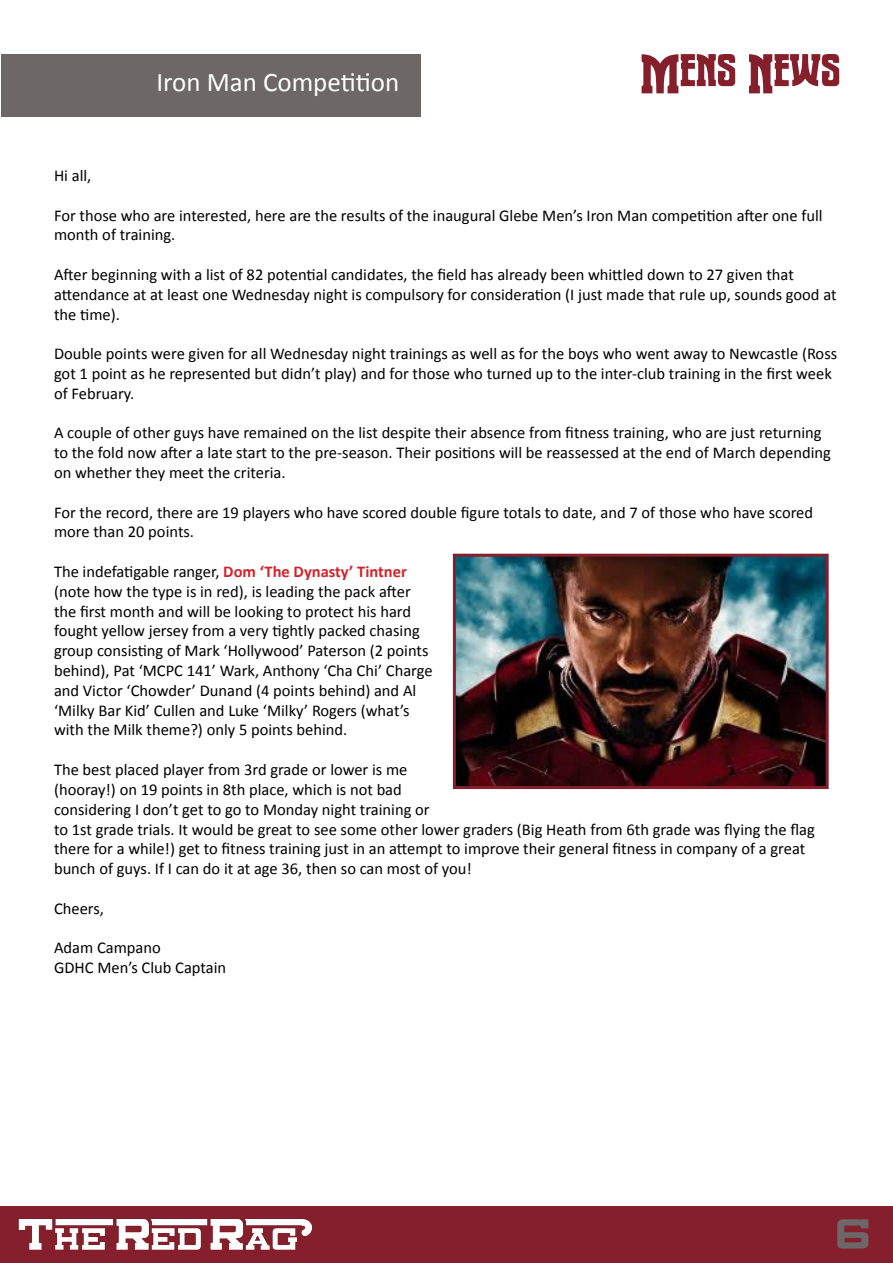
<style>
.page{position:relative;width:893px;height:1263px;background:#fff}
.page>*{position:absolute;margin:0;border:0;box-sizing:border-box;transform-origin:0 0}
.t1{font:54px "Warmonger BB";color:#851f2c}
.t2{font:36px "Canarsie Slab JL";color:#6d6767}
.t3{font:27px "Calibri";color:#fff}
.t4{font:16.5px/19.8px "Calibri";color:#000}
.s1{font-weight:700;color:#d2232a}
</style>
<div class="page">
<div style="left:0;top:1206px;width:893px;height:57px;background:#851f2c"></div>
<img style="left:18px;top:1218px;width:294px;height:32px">
<div style="left:1px;top:54px;width:420px;height:62px;background:#6d6767"></div>
<img style="left:457px;top:558px;width:368px;height:227px">
<div style="left:453px;top:554px;width:376px;height:235px;border:3px solid #851f2c"></div>
<h3 class="t3" style="left:156px;top:65px;width:244px">Iron Man Competition</h3>
<h1 class="t1" style="left:640px;top:47px;width:202px">Mens News</h1>
<p class="t4" style="left:54px;top:166px;width:39px">Hi all,</p>
<p class="t4" style="left:54px;top:205px;width:770px">For those who are interested, here are the results of the inaugural Glebe Men’s Iron Man competition after one full month of training.</p>
<p class="t4" style="left:54px;top:265px;width:784px">After beginning with a list of 82 potential candidates, the field has already been whittled down to 27 given that attendance at at least one Wednesday night is compulsory for consideration (I just made that rule up, sounds good at the time).</p>
<p class="t4" style="left:54px;top:344px;width:785px">Double points were given for all Wednesday night trainings as well as for the boys who went away to Newcastle (Ross got 1 point as he represented but didn’t play) and for those who turned up to the inter-club training in the first week of February.</p>
<p class="t4" style="left:54px;top:423px;width:778px">A couple of other guys have remained on the list despite their absence from fitness training, who are just returning to the fold now after a late start to the pre-season. Their positions will be reassessed at the end of March depending on whether they meet the criteria.</p>
<p class="t4" style="left:54px;top:502px;width:761px">For the record, there are 19 players who have scored double figure totals to date, and 7 of those who have scored more than 20 points.</p>
<p class="t4" style="left:54px;top:562px;width:380px">The indefatigable ranger, <span class="s1">Dom ‘The Dynasty’ Tintner </span>(note how the type is in red), is leading the pack after the first month and will be looking to protect his hard fought yellow jersey from a very tightly packed chasing group consisting of Mark ‘Hollywood’ Paterson (2 points behind), Pat ‘MCPC 141’ Wark, Anthony ‘Cha Chi’ Charge and Victor ‘Chowder’ Dunand (4 points behind) and Al ‘Milky Bar Kid’ Cullen and Luke ‘Milky’ Rogers (what’s with the Milk theme?) only 5 points behind.</p>
<p class="t4" style="left:54px;top:760px;width:762px">The best placed player from 3rd grade or lower is me<br>(hooray!) on 19 points in 8th place, which is not bad<br>considering I don’t get to go to Monday night training or<br>to 1st grade trials. It would be great to see some other lower graders (Big Heath from 6th grade was flying the flag there for a while!) get to fitness training just in an attempt to improve their general fitness in company of a great bunch of guys. If I can do it at age 36, then so can most of you!</p>
<p class="t4" style="left:54px;top:898px;width:51px">Cheers,</p>
<p class="t4" style="left:54px;top:938px;width:174px">Adam Campano<br>GDHC Men’s Club Captain</p>
<h2 class="t2" style="left:837px;top:1215px;width:36px">6</h2>
</div>
